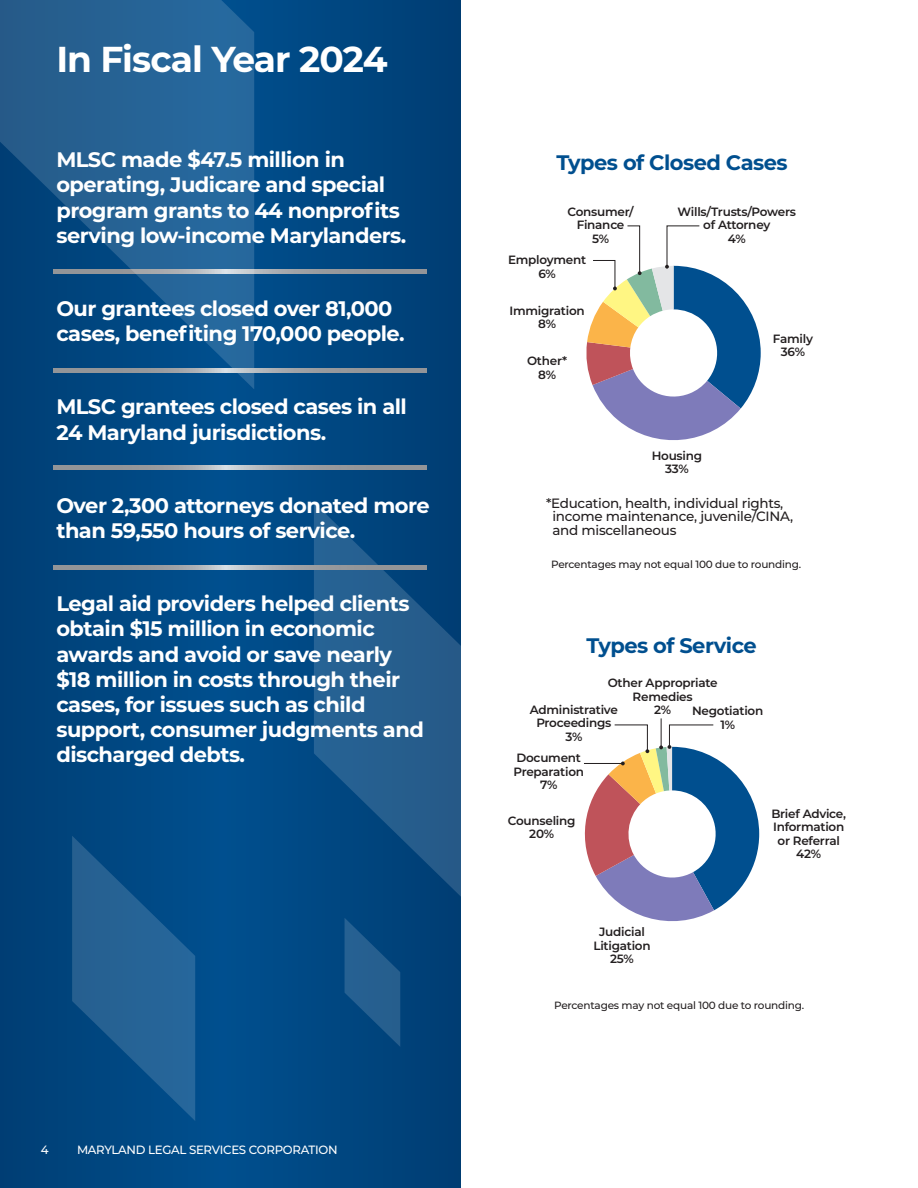
<style>
.page{position:relative;width:918px;height:1188px;background:#fff}
.page>*{position:absolute;margin:0;border:0;box-sizing:border-box;transform-origin:0 0}
.t1{font:700 36px "Montserrat";letter-spacing:-.025em;color:#fff}
.t2{font:700 21px/25.2px "Montserrat";letter-spacing:-.025em;color:#fff}
.t3{font:700 21px "Montserrat";letter-spacing:-.025em;color:#004f8f}
.t4{font:500 13.5px/13.5px "Montserrat";letter-spacing:-.02em;color:#231f20}
.t5{font:600 12px/13.5px "Montserrat";letter-spacing:-.02em;color:#231f20;text-align:center}
.t6{font:500 12px "Montserrat";letter-spacing:-.025em;color:#fff}
.t7{font:500 10.5px "Montserrat";letter-spacing:-.02em;color:#231f20}
</style>
<div class="page">
<div style="left:0;top:0;width:461px;height:1188px;background:linear-gradient(to right,#004782,#004680)"></div>
<svg style="left:586px;top:225px;width:175px;height:215px"></svg>
<svg style="left:584px;top:718px;width:175px;height:204px"></svg>
<svg style="left:254px;top:270px;width:172px;height:4px"></svg>
<svg style="left:72px;top:836px;width:123px;height:285px;background:#15578d"></svg>
<svg style="left:0;top:0;width:254px;height:389px;background:#1b5a8e"></svg>
<svg style="left:314px;top:502px;width:147px;height:434px;background:#165386"></svg>
<svg style="left:54px;top:368px;width:372px;height:4px"></svg>
<svg style="left:54px;top:466px;width:372px;height:4px"></svg>
<svg style="left:54px;top:566px;width:372px;height:4px"></svg>
<svg style="left:345px;top:918px;width:55px;height:129px;background:#165387"></svg>
<h1 class="t1" style="left:56px;top:33px;width:333px">In Fiscal Year 2024</h1>
<p class="t2" style="left:56px;top:146px;width:352px">MLSC made $47.5 million in operating, Judicare and special program grants to 44 nonprofits serving low-income Marylanders.</p>
<p class="t2" style="left:56px;top:295px;width:350px">Our grantees closed over 81,000 cases, benefiting 170,000 people.</p>
<p class="t2" style="left:56px;top:393px;width:352px">MLSC grantees closed cases in all<br>24 Maryland jurisdictions.</p>
<p class="t2" style="left:56px;top:492px;width:375px">Over 2,300 attorneys donated more than 59,550 hours of service.</p>
<p class="t2" style="left:56px;top:590px;width:369px">Legal aid providers helped clients obtain $15 million in economic awards and avoid or save nearly $18 million in costs through their cases, for issues such as child support, consumer judgments and discharged debts.</p>
<p class="t6" style="left:41px;top:1142px;width:9px">4</p>
<p class="t6" style="left:77px;top:1142px;width:262px">MARYLAND LEGAL SERVICES CORPORATION</p>
<p class="t3" style="left:556px;top:148px;width:233px">Types of Closed Cases</p>
<p class="t5" style="left:568px;top:204px;width:68px">Consumer/<br>Finance<br>5%</p>
<p class="t5" style="left:508px;top:253px;width:80px">Employment<br>6%</p>
<p class="t5" style="left:510px;top:303px;width:77px">Immigration<br>8%</p>
<p class="t5" style="left:527px;top:353px;width:42px">Other*<br>8%</p>
<p class="t5" style="left:678px;top:204px;width:120px">Wills/Trusts/Powers of Attorney<br>4%</p>
<p class="t5" style="left:773px;top:331px;width:42px">Family<br>36%</p>
<p class="t5" style="left:652px;top:448px;width:52px">Housing<br>33%</p>
<p class="t4" style="left:552px;top:496px;width:242px;text-indent:-6px">*Education, health, individual rights, income maintenance, juvenile/CINA, and miscellaneous</p>
<p class="t7" style="left:551px;top:557px;width:252px">Percentages may not equal 100 due to rounding.</p>
<p class="t3" style="left:587px;top:630px;width:172px">Types of Service</p>
<p class="t5" style="left:608px;top:676px;width:111px">Other Appropriate</p>
<p class="t5" style="left:633px;top:689px;width:62px">Remedies</p>
<p class="t5" style="left:530px;top:702px;width:90px">Administrative</p>
<p class="t5" style="left:654px;top:703px;width:19px">2%</p>
<p class="t5" style="left:536px;top:716px;width:77px">Proceedings<br>3%</p>
<p class="t5" style="left:692px;top:704px;width:73px">Negotiation<br>1%</p>
<p class="t5" style="left:513px;top:751px;width:72px">Document<br>Preparation<br>7%</p>
<p class="t5" style="left:508px;top:813px;width:69px">Counseling<br>20%</p>
<p class="t5" style="left:593px;top:925px;width:59px">Judicial<br>Litigation<br>25%</p>
<p class="t5" style="left:771px;top:806px;width:76px">Brief Advice,<br>Information or Referral<br>42%</p>
<p class="t7" style="left:554px;top:998px;width:252px">Percentages may not equal 100 due to rounding.</p>
</div>
